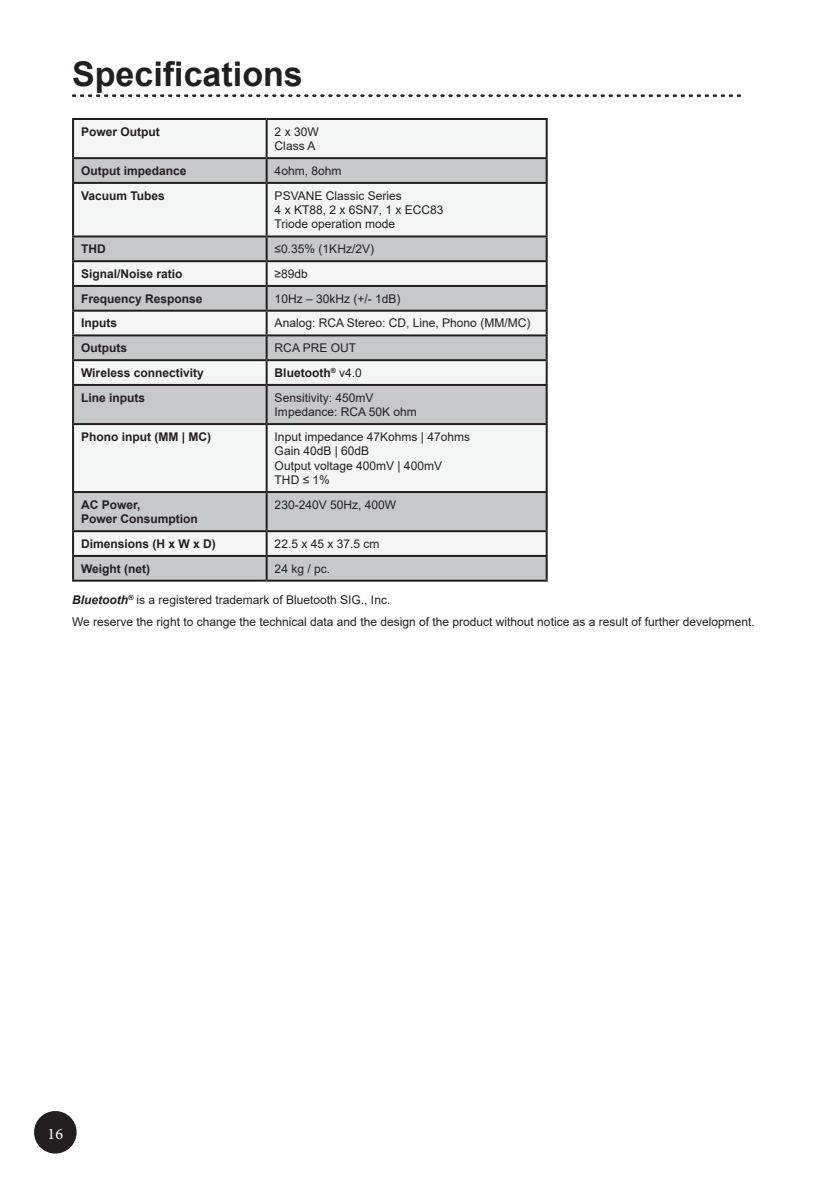
<style>
.page{position:relative;width:840px;height:1191px;background:#fff}
.page>*{position:absolute;margin:0;border:0;box-sizing:border-box;transform-origin:0 0}
.rozdzial{font:700 34px "Arial";color:#231f20}
.t1{font:16px "Minion Pro";color:#fff}
.Tytul_glowny{font:12px/14.4px "Arial";color:#231f20}
.Tytul_glowny-2{font:700 12px/14.4px "Arial";color:#231f20}
.tekst{font:12px "Arial";color:#231f20}
.s1{font-weight:400}
.s2{font-weight:700;font-style:italic}
</style>
<div class="page">
<div style="left:35px;top:1112px;width:41px;height:40px;background:#231f20;border-radius:50%"></div>
<div style="left:34px;top:1111px;width:43px;height:42px;border:2px solid #231f20;border-radius:50%"></div>
<div style="left:74px;top:120px;width:471px;height:37px;background:#f4f5f5"></div>
<svg style="left:74px;top:159px;width:471px;height:420px;fill:#f4f5f5"></svg>
<hr style="left:72px;top:118px;width:194px;height:2px;background:#231f20">
<hr style="left:72px;top:120px;width:2px;height:37px;background:#231f20">
<hr style="left:266px;top:118px;width:281px;height:2px;background:#231f20">
<hr style="left:265px;top:120px;width:2px;height:37px;background:#231f20">
<hr style="left:545px;top:120px;width:2px;height:37px;background:#231f20">
<hr style="left:72px;top:157px;width:194px;height:2px;background:#231f20">
<hr style="left:72px;top:159px;width:2px;height:23px;background:#231f20">
<hr style="left:266px;top:157px;width:281px;height:2px;background:#231f20">
<hr style="left:265px;top:159px;width:2px;height:23px;background:#231f20">
<hr style="left:545px;top:159px;width:2px;height:23px;background:#231f20">
<hr style="left:72px;top:182px;width:194px;height:2px;background:#231f20">
<hr style="left:72px;top:184px;width:2px;height:51px;background:#231f20">
<hr style="left:266px;top:182px;width:281px;height:2px;background:#231f20">
<hr style="left:265px;top:184px;width:2px;height:51px;background:#231f20">
<hr style="left:545px;top:184px;width:2px;height:51px;background:#231f20">
<hr style="left:72px;top:235px;width:194px;height:2px;background:#231f20">
<hr style="left:72px;top:237px;width:2px;height:23px;background:#231f20">
<hr style="left:266px;top:235px;width:281px;height:2px;background:#231f20">
<hr style="left:265px;top:237px;width:2px;height:23px;background:#231f20">
<hr style="left:545px;top:237px;width:2px;height:23px;background:#231f20">
<hr style="left:72px;top:260px;width:194px;height:2px;background:#231f20">
<hr style="left:72px;top:262px;width:2px;height:23px;background:#231f20">
<hr style="left:266px;top:260px;width:281px;height:2px;background:#231f20">
<hr style="left:265px;top:262px;width:2px;height:23px;background:#231f20">
<hr style="left:545px;top:262px;width:2px;height:23px;background:#231f20">
<hr style="left:72px;top:285px;width:194px;height:2px;background:#231f20">
<hr style="left:72px;top:287px;width:2px;height:23px;background:#231f20">
<hr style="left:266px;top:285px;width:281px;height:2px;background:#231f20">
<hr style="left:265px;top:287px;width:2px;height:23px;background:#231f20">
<hr style="left:545px;top:287px;width:2px;height:23px;background:#231f20">
<hr style="left:72px;top:310px;width:194px;height:2px;background:#231f20">
<hr style="left:72px;top:312px;width:2px;height:22px;background:#231f20">
<hr style="left:266px;top:310px;width:281px;height:2px;background:#231f20">
<hr style="left:265px;top:312px;width:2px;height:22px;background:#231f20">
<hr style="left:545px;top:312px;width:2px;height:22px;background:#231f20">
<hr style="left:72px;top:334px;width:194px;height:2px;background:#231f20">
<hr style="left:72px;top:336px;width:2px;height:23px;background:#231f20">
<hr style="left:266px;top:334px;width:281px;height:2px;background:#231f20">
<hr style="left:265px;top:336px;width:2px;height:23px;background:#231f20">
<hr style="left:545px;top:336px;width:2px;height:23px;background:#231f20">
<hr style="left:72px;top:359px;width:194px;height:2px;background:#231f20">
<hr style="left:72px;top:361px;width:2px;height:23px;background:#231f20">
<hr style="left:266px;top:359px;width:281px;height:2px;background:#231f20">
<hr style="left:265px;top:361px;width:2px;height:23px;background:#231f20">
<hr style="left:545px;top:361px;width:2px;height:23px;background:#231f20">
<hr style="left:72px;top:384px;width:194px;height:2px;background:#231f20">
<hr style="left:72px;top:386px;width:2px;height:37px;background:#231f20">
<hr style="left:266px;top:384px;width:281px;height:2px;background:#231f20">
<hr style="left:265px;top:386px;width:2px;height:37px;background:#231f20">
<hr style="left:545px;top:386px;width:2px;height:37px;background:#231f20">
<hr style="left:72px;top:423px;width:194px;height:2px;background:#231f20">
<hr style="left:72px;top:425px;width:2px;height:66px;background:#231f20">
<hr style="left:266px;top:423px;width:281px;height:2px;background:#231f20">
<hr style="left:265px;top:425px;width:2px;height:66px;background:#231f20">
<hr style="left:545px;top:425px;width:2px;height:66px;background:#231f20">
<hr style="left:72px;top:491px;width:194px;height:2px;background:#231f20">
<hr style="left:72px;top:493px;width:2px;height:37px;background:#231f20">
<hr style="left:266px;top:491px;width:281px;height:2px;background:#231f20">
<hr style="left:265px;top:493px;width:2px;height:37px;background:#231f20">
<hr style="left:545px;top:493px;width:2px;height:37px;background:#231f20">
<hr style="left:72px;top:530px;width:194px;height:2px;background:#231f20">
<hr style="left:72px;top:532px;width:2px;height:23px;background:#231f20">
<hr style="left:266px;top:530px;width:281px;height:2px;background:#231f20">
<hr style="left:265px;top:532px;width:2px;height:23px;background:#231f20">
<hr style="left:545px;top:532px;width:2px;height:23px;background:#231f20">
<hr style="left:72px;top:555px;width:194px;height:2px;background:#231f20">
<hr style="left:72px;top:557px;width:2px;height:22px;background:#231f20">
<hr style="left:266px;top:555px;width:281px;height:2px;background:#231f20">
<hr style="left:265px;top:557px;width:2px;height:22px;background:#231f20">
<hr style="left:545px;top:557px;width:2px;height:22px;background:#231f20">
<hr style="left:72px;top:579px;width:194px;height:2px;background:#231f20">
<hr style="left:266px;top:579px;width:281px;height:2px;background:#231f20">
<svg style="left:72px;top:94px;width:668px;height:3px"></svg>
<p class="rozdzial" style="left:72px;top:50px;width:232px">Specifications</p>
<p class="Tytul_glowny-2" style="left:81px;top:124px;width:80px">Power Output</p>
<p class="Tytul_glowny" style="left:274px;top:124px;width:46px">2 x 30W</p>
<p class="Tytul_glowny" style="left:274px;top:139px;width:42px">Class A</p>
<p class="Tytul_glowny-2" style="left:81px;top:164px;width:107px">Output impedance</p>
<p class="Tytul_glowny" style="left:274px;top:163px;width:68px">4ohm, 8ohm</p>
<p class="Tytul_glowny-2" style="left:81px;top:188px;width:85px">Vacuum Tubes</p>
<p class="Tytul_glowny" style="left:274px;top:188px;width:170px">PSVANE Classic Series<br>4 x KT88, 2 x 6SN7, 1 x ECC83<br>Triode operation mode</p>
<p class="Tytul_glowny-2" style="left:81px;top:242px;width:26px">THD</p>
<p class="Tytul_glowny" style="left:274px;top:242px;width:101px">≤0.35% (1KHz/2V)</p>
<p class="Tytul_glowny-2" style="left:81px;top:267px;width:103px">Signal/Noise ratio</p>
<p class="Tytul_glowny" style="left:274px;top:266px;width:35px">≥89db</p>
<p class="Tytul_glowny-2" style="left:81px;top:291px;width:123px">Frequency Response</p>
<p class="Tytul_glowny" style="left:274px;top:291px;width:127px">10Hz – 30kHz (+/- 1dB)</p>
<p class="Tytul_glowny-2" style="left:81px;top:316px;width:37px">Inputs</p>
<p class="Tytul_glowny" style="left:274px;top:316px;width:257px">Analog: RCA Stereo: CD, Line, Phono (MM/MC)</p>
<p class="Tytul_glowny-2" style="left:81px;top:341px;width:47px">Outputs</p>
<p class="Tytul_glowny" style="left:274px;top:341px;width:83px">RCA PRE OUT</p>
<p class="Tytul_glowny-2" style="left:81px;top:366px;width:124px">Wireless connectivity</p>
<p class="Tytul_glowny-2" style="left:274px;top:366px;width:89px">Bluetooth<sup>®</sup> <span class="s1">v4.0</span></p>
<p class="Tytul_glowny-2" style="left:81px;top:390px;width:66px">Line inputs</p>
<p class="Tytul_glowny" style="left:274px;top:390px;width:100px">Sensitivity: 450mV</p>
<p class="Tytul_glowny" style="left:274px;top:404px;width:144px">Impedance: RCA 50K ohm</p>
<p class="Tytul_glowny-2" style="left:81px;top:429px;width:132px">Phono input (MM | MC)</p>
<p class="Tytul_glowny" style="left:274px;top:429px;width:197px">Input impedance 47Kohms | 47ohms</p>
<p class="Tytul_glowny" style="left:274px;top:444px;width:96px">Gain 40dB | 60dB</p>
<p class="Tytul_glowny" style="left:274px;top:458px;width:169px">Output voltage 400mV | 400mV</p>
<p class="Tytul_glowny" style="left:274px;top:472px;width:57px">THD ≤ 1%</p>
<p class="Tytul_glowny-2" style="left:81px;top:497px;width:118px">AC Power,<br>Power Consumption</p>
<p class="Tytul_glowny" style="left:274px;top:497px;width:123px">230-240V 50Hz, 400W</p>
<p class="Tytul_glowny-2" style="left:81px;top:536px;width:136px">Dimensions (H x W x D)</p>
<p class="Tytul_glowny" style="left:274px;top:536px;width:106px">22.5 x 45 x 37.5 cm</p>
<p class="Tytul_glowny-2" style="left:81px;top:561px;width:71px">Weight (net)</p>
<p class="Tytul_glowny" style="left:274px;top:561px;width:57px">24 kg / pc.</p>
<p class="tekst" style="left:72px;top:592px;width:319px"><span class="s2">Bluetooth</span><sup>®</sup> is a registered trademark of Bluetooth SIG., Inc.</p>
<p class="tekst" style="left:72px;top:613px;width:684px">We reserve the right to change the technical data and the design of the product without notice as a result of further development.</p>
<h2 class="t1" style="left:48px;top:1123px;width:17px">16</h2>
</div>
